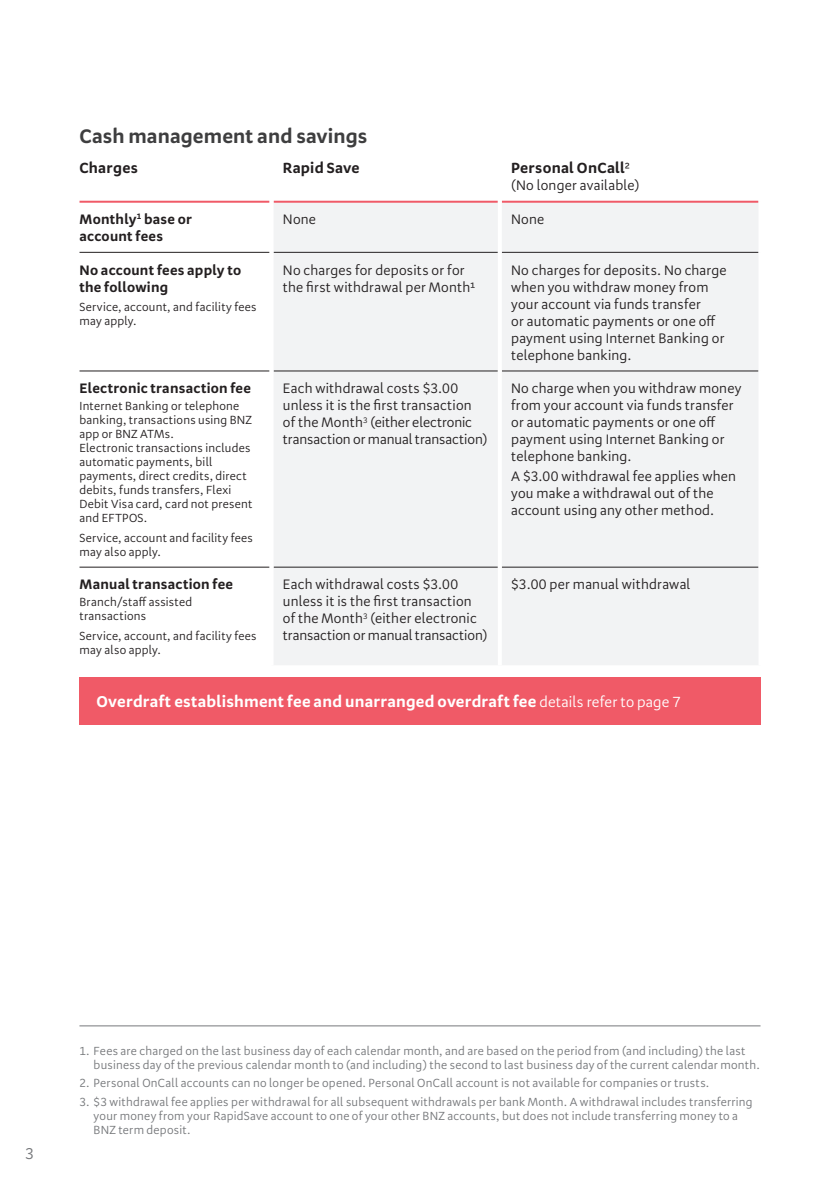
<style>
.page{position:relative;width:840px;height:1191px;background:#fff}
.page>*{position:absolute;margin:0;border:0;box-sizing:border-box;transform-origin:0 0}
.t1{font:700 20px "Serrano Pro";letter-spacing:.005em;color:#3e3e3f}
.t2{font:700 16px "Serrano Pro";letter-spacing:.015em;color:#fff}
.t3{font:16px "Serrano Pro";color:#76787b}
.t4{font:700 15px "Serrano Pro";letter-spacing:.015em;color:#231f20}
.t5{font:14px/17px "Serrano Pro";letter-spacing:.015em;color:#231f20}
.t6{font:700 14px/17px "Serrano Pro";letter-spacing:.02em;color:#231f20}
.t7{font:12px/14px "Serrano Pro";letter-spacing:.02em;color:#76787b}
.t8{font:12px/14px "Serrano Pro";letter-spacing:.02em;color:#231f20}
.s1{font-weight:400}
.s2{font-weight:400;font-size:15px}
</style>
<div class="page">
<div style="left:273px;top:203px;width:485px;height:462px;background:#f2f3f4"></div>
<hr style="left:79px;top:201px;width:190px;height:2px;background:#f05a67">
<hr style="left:273px;top:201px;width:224px;height:2px;background:#f05a67">
<hr style="left:501px;top:201px;width:257px;height:2px;background:#f05a67">
<hr style="left:79px;top:252px;width:190px;height:1px;background:#231f20">
<hr style="left:273px;top:252px;width:224px;height:1px;background:#231f20">
<hr style="left:501px;top:252px;width:257px;height:1px;background:#231f20">
<hr style="left:79px;top:371px;width:190px;height:1px;background:#231f20">
<hr style="left:273px;top:371px;width:224px;height:1px;background:#231f20">
<hr style="left:501px;top:371px;width:257px;height:1px;background:#231f20">
<hr style="left:79px;top:567px;width:190px;height:1px;background:#231f20">
<hr style="left:273px;top:567px;width:224px;height:1px;background:#231f20">
<hr style="left:501px;top:567px;width:257px;height:1px;background:#231f20">
<hr style="left:497px;top:202px;width:4px;height:50px;background:#fff">
<hr style="left:497px;top:252px;width:4px;height:119px;background:#fff">
<hr style="left:497px;top:371px;width:4px;height:196px;background:#fff">
<hr style="left:497px;top:567px;width:4px;height:98px;background:#fff">
<hr style="left:79px;top:1025px;width:681px;height:1px;background:#76787b">
<div style="left:79px;top:677px;width:681px;height:48px;background:#f05a67"></div>
<h1 class="t1" style="left:79px;top:124px;width:289px">Cash management and savings</h1>
<p class="t4" style="left:79px;top:159px;width:60px">Charges</p>
<p class="t4" style="left:283px;top:159px;width:78px">Rapid Save</p>
<p class="t4" style="left:511px;top:159px;width:120px">Personal OnCall<span class="s1">²</span></p>
<p class="t5" style="left:511px;top:177px;width:130px">(No longer available)</p>
<p class="t6" style="left:79px;top:211px;width:114px">Monthly<sup>1</sup> base or account fees</p>
<p class="t5" style="left:283px;top:211px;width:35px">None</p>
<p class="t5" style="left:511px;top:211px;width:35px">None</p>
<p class="t6" style="left:79px;top:262px;width:163px">No account fees apply to the following</p>
<p class="t8" style="left:79px;top:300px;width:178px">Service, account, and facility fees may apply.</p>
<p class="t5" style="left:283px;top:262px;width:194px">No charges for deposits or for the first withdrawal per Month¹</p>
<p class="t5" style="left:511px;top:262px;width:217px">No charges for deposits. No charge when you withdraw money from your account via funds transfer<br>or automatic payments or one off payment using Internet Banking or telephone banking.</p>
<p class="t6" style="left:79px;top:380px;width:173px">Electronic transaction fee</p>
<p class="t8" style="left:79px;top:399px;width:174px">Internet Banking or telephone banking, transactions using BNZ app or BNZ ATMs.<br>Electronic transactions includes automatic payments, bill payments, direct credits, direct debits, funds transfers, Flexi<br>Debit Visa card, card not present and EFTPOS.</p>
<p class="t8" style="left:79px;top:531px;width:175px">Service, account and facility fees may also apply.</p>
<p class="t6" style="left:79px;top:576px;width:155px">Manual transaction fee</p>
<p class="t8" style="left:79px;top:595px;width:114px">Branch/staff assisted transactions</p>
<p class="t8" style="left:79px;top:629px;width:178px">Service, account, and facility fees may also apply.</p>
<p class="t5" style="left:283px;top:380px;width:206px">Each withdrawal costs $3.00 unless it is the first transaction of the Month<sup>3</sup> (either electronic transaction or manual transaction)</p>
<p class="t5" style="left:511px;top:380px;width:231px">No charge when you withdraw money from your account via funds transfer or automatic payments or one off payment using Internet Banking or telephone banking.</p>
<p class="t5" style="left:511px;top:468px;width:226px">A $3.00 withdrawal fee applies when you make a withdrawal out of the account using any other method.</p>
<p class="t5" style="left:283px;top:576px;width:206px">Each withdrawal costs $3.00 unless it is the first transaction of the Month<sup>3</sup> (either electronic transaction or manual transaction)</p>
<p class="t5" style="left:511px;top:576px;width:181px">$3.00 per manual withdrawal</p>
<p class="t2" style="left:96px;top:691px;width:585px">Overdraft establishment fee and unarranged overdraft fee <span class="s2">details refer to page 7</span></p>
<p class="t3" style="left:25px;top:1144px;width:10px">3</p>
<p class="t7" style="left:94px;top:1044px;width:667px;text-indent:-14px">1. Fees are charged on the last business day of each calendar month, and are based on the period from (and including) the last business day of the previous calendar month to (and including) the second to last business day of the current calendar month.</p>
<p class="t7" style="left:79px;top:1076px;width:631px">2. Personal OnCall accounts can no longer be opened. Personal OnCall account is not available for companies or trusts.</p>
<p class="t7" style="left:94px;top:1095px;width:660px;text-indent:-14px">3. $3 withdrawal fee applies per withdrawal for all subsequent withdrawals per bank Month. A withdrawal includes transferring your money from your RapidSave account to one of your other BNZ accounts, but does not include transferring money to a<br>BNZ term deposit.</p>
</div>
